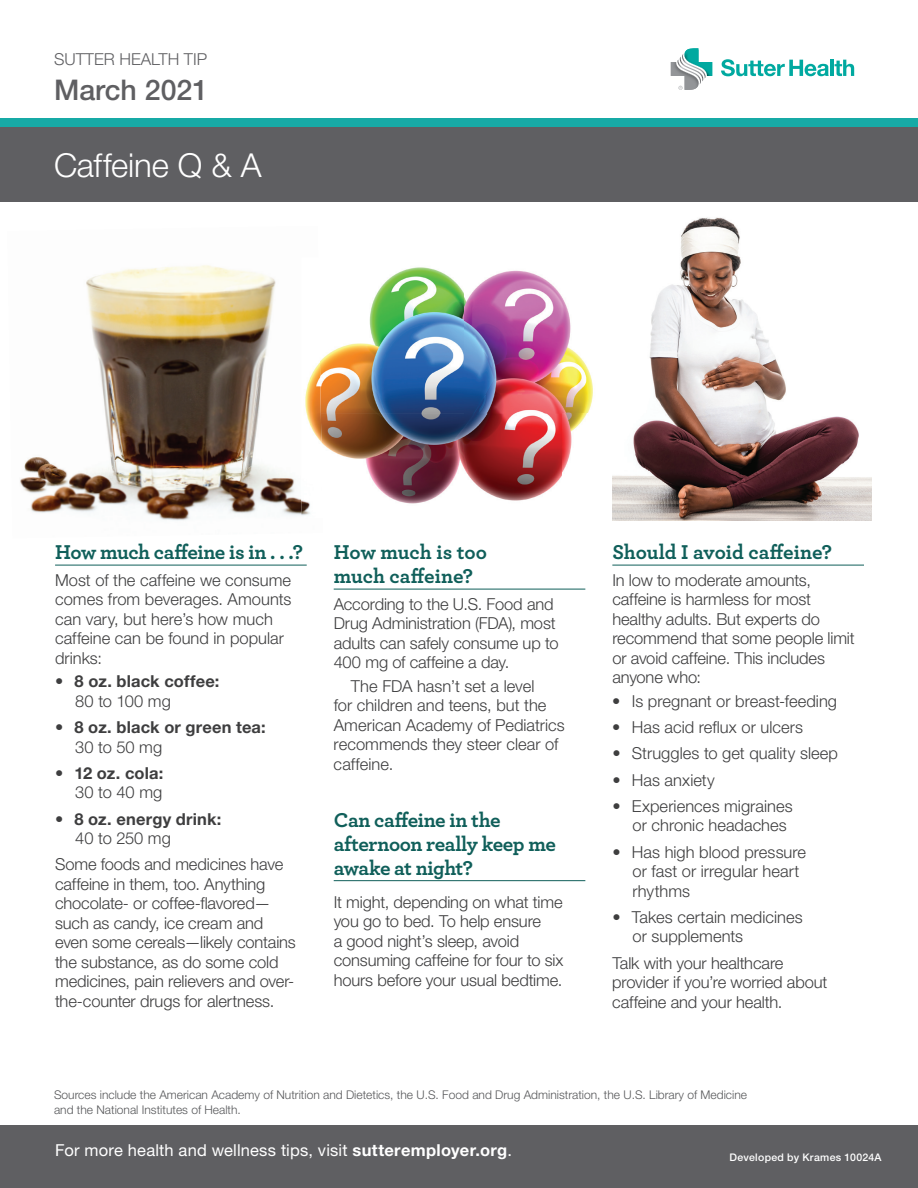
<style>
.page{position:relative;width:918px;height:1188px;background:#fff}
.page>*{position:absolute;margin:0;border:0;box-sizing:border-box;transform-origin:0 0}
.t1{font:300 33px "Helvetica Neue LT Std";letter-spacing:-.005em;color:#fff}
.t2{font:500 28.5px "Helvetica Neue LT Std";color:#5f5f62}
.t3{font:700 21px/24px "Archer";letter-spacing:-.015em;color:#105f5a}
.t4{font:300 16.5px/19.5px "Helvetica Neue LT Std";letter-spacing:-.005em;color:#3e3e3f}
.t5{font:700 16.5px/19.5px "Helvetica Neue LT Std";letter-spacing:.01em;color:#3e3e3f;text-align:right}
.t6{font:16.5px "Helvetica Neue LT Std";letter-spacing:.01em;color:#fff}
.t7{font:300 16.5px "Helvetica Neue LT Std";color:#5f5f62}
.t8{font:300 12px/15px "Helvetica Neue LT Std";color:#57585a}
.t9{font:500 10.5px "Helvetica Neue LT Std";letter-spacing:.03em;color:#fff}
.s1{font-weight:300}
.s2{font-weight:700}
</style>
<div class="page">
<hr style="left:55px;top:565px;width:252px;height:1px;background:#105f5a">
<hr style="left:334px;top:589px;width:251px;height:1px;background:#105f5a">
<hr style="left:334px;top:880px;width:251px;height:1px;background:#105f5a">
<hr style="left:612px;top:565px;width:252px;height:1px;background:#105f5a">
<svg style="left:721px;top:59px;width:108px;height:17px"></svg>
<hr style="left:830px;top:60px;width:4px;height:16px;background:#00a9a0">
<svg style="left:835px;top:60px;width:19px;height:16px"></svg>
<svg style="left:671px;top:48px;width:41px;height:42px"></svg>
<div style="left:0;top:127px;width:918px;height:75px;background:#5f5f62"></div>
<div style="left:0;top:118px;width:918px;height:9px;background:#17aaa6"></div>
<img style="left:612px;top:217px;width:260px;height:303px">
<img style="left:20px;top:265px;width:281px;height:256px">
<img style="left:323px;top:267px;width:270px;height:147px">
<img style="left:323px;top:414px;width:264px;height:90px">
<img style="left:301px;top:358px;width:22px;height:158px">
<div style="left:0;top:1125px;width:918px;height:63px;background:#5f5f62"></div>
<p class="t7" style="left:54px;top:50px;width:155px">SUTTER HEALTH TIP</p>
<p class="t2" style="left:54px;top:73px;width:156px">March 2021</p>
<h1 class="t1" style="left:54px;top:145px;width:209px">Caffeine Q &amp; A</h1>
<h2 class="t3" style="left:55px;top:539px;width:250px">How much caffeine is in . . .?</h2>
<h2 class="t3" style="left:334px;top:539px;width:155px">How much is too</h2>
<h2 class="t3" style="left:612px;top:539px;width:221px">Should I avoid caffeine?</h2>
<p class="t4" style="left:55px;top:570px;width:238px">Most of the caffeine we consume</p>
<h2 class="t3" style="left:334px;top:563px;width:141px">much caffeine?</h2>
<p class="t4" style="left:612px;top:570px;width:200px">In low to moderate amounts,</p>
<p class="t4" style="left:55px;top:589px;width:238px">comes from beverages. Amounts can vary, but here’s how much caffeine can be found in popular drinks:</p>
<p class="t5" style="left:55px;top:671px;width:166px"><span class="s1">•</span> 8 oz. black coffee:</p>
<p class="t4" style="left:612px;top:589px;width:244px">caffeine is harmless for most healthy adults. But experts do recommend that some people limit or avoid caffeine. This includes anyone who:</p>
<p class="t4" style="left:334px;top:594px;width:226px">According to the U.S. Food and<br>Drug Administration (FDA), most adults can safely consume up to<br>400 mg of caffeine a day.</p>
<p class="t4" style="left:351px;top:676px;width:185px">The FDA hasn’t set a level</p>
<p class="t4" style="left:75px;top:691px;width:97px">80 to 100 mg</p>
<p class="t4" style="left:334px;top:695px;width:214px">for children and teens, but the</p>
<p class="t4" style="left:612px;top:691px;width:226px">• Is pregnant or breast-feeding</p>
<p class="t5" style="left:55px;top:717px;width:212px"><span class="s1">•</span> 8 oz. black or green tea:</p>
<p class="t4" style="left:334px;top:715px;width:233px">American Academy of Pediatrics</p>
<p class="t4" style="left:612px;top:717px;width:192px">• Has acid reflux or ulcers</p>
<p class="t4" style="left:75px;top:737px;width:89px">30 to 50 mg</p>
<p class="t5" style="left:55px;top:763px;width:110px"><span class="s1">•</span> 12 oz. cola:<br><span class="s1">30 to 40 mg</span></p>
<p class="t5" style="left:55px;top:809px;width:168px"><span class="s1">•</span> 8 oz. energy drink:</p>
<p class="t4" style="left:334px;top:734px;width:226px">recommends they steer clear of caffeine.</p>
<p class="t4" style="left:612px;top:743px;width:227px">• Struggles to get quality sleep</p>
<p class="t4" style="left:612px;top:770px;width:104px">• Has anxiety</p>
<p class="t4" style="left:633px;top:796px;width:162px;text-indent:-20px">• Experiences migraines or chronic headaches</p>
<h2 class="t3" style="left:334px;top:807px;width:168px">Can caffeine in the</h2>
<p class="t4" style="left:75px;top:828px;width:97px">40 to 250 mg</p>
<p class="t4" style="left:55px;top:854px;width:242px">Some foods and medicines have caffeine in them, too. Anything chocolate- or coffee-flavored— such as candy, ice cream and even some cereals—likely contains</p>
<h2 class="t3" style="left:334px;top:831px;width:224px">afternoon really keep me awake at night?</h2>
<p class="t4" style="left:334px;top:892px;width:230px">It might, depending on what time you go to bed. To help ensure<br>a good night’s sleep, avoid</p>
<p class="t4" style="left:633px;top:842px;width:175px;text-indent:-20px">• Has high blood pressure or fast or irregular heart rhythms</p>
<p class="t4" style="left:633px;top:907px;width:172px;text-indent:-20px">• Takes certain medicines or supplements</p>
<p class="t4" style="left:55px;top:952px;width:225px">the substance, as do some cold</p>
<p class="t4" style="left:334px;top:950px;width:231px">consuming caffeine for four to six</p>
<p class="t4" style="left:612px;top:953px;width:173px">Talk with your healthcare</p>
<p class="t4" style="left:55px;top:971px;width:241px">medicines, pain relievers and over-</p>
<p class="t4" style="left:334px;top:970px;width:230px">hours before your usual bedtime.</p>
<p class="t4" style="left:612px;top:972px;width:217px">provider if you’re worried about</p>
<p class="t4" style="left:55px;top:991px;width:221px">the-counter drugs for alertness.</p>
<p class="t4" style="left:612px;top:992px;width:172px">caffeine and your health.</p>
<p class="t8" style="left:54px;top:1087px;width:695px">Sources include the American Academy of Nutrition and Dietetics, the U.S. Food and Drug Administration, the U.S. Library of Medicine and the National Institutes of Health.</p>
<p class="t6" style="left:55px;top:1140px;width:458px">For more health and wellness tips, visit <span class="s2">sutteremployer.org</span>.</p>
<p class="t9" style="left:730px;top:1151px;width:154px">Developed by Krames 10024A</p>
</div>
